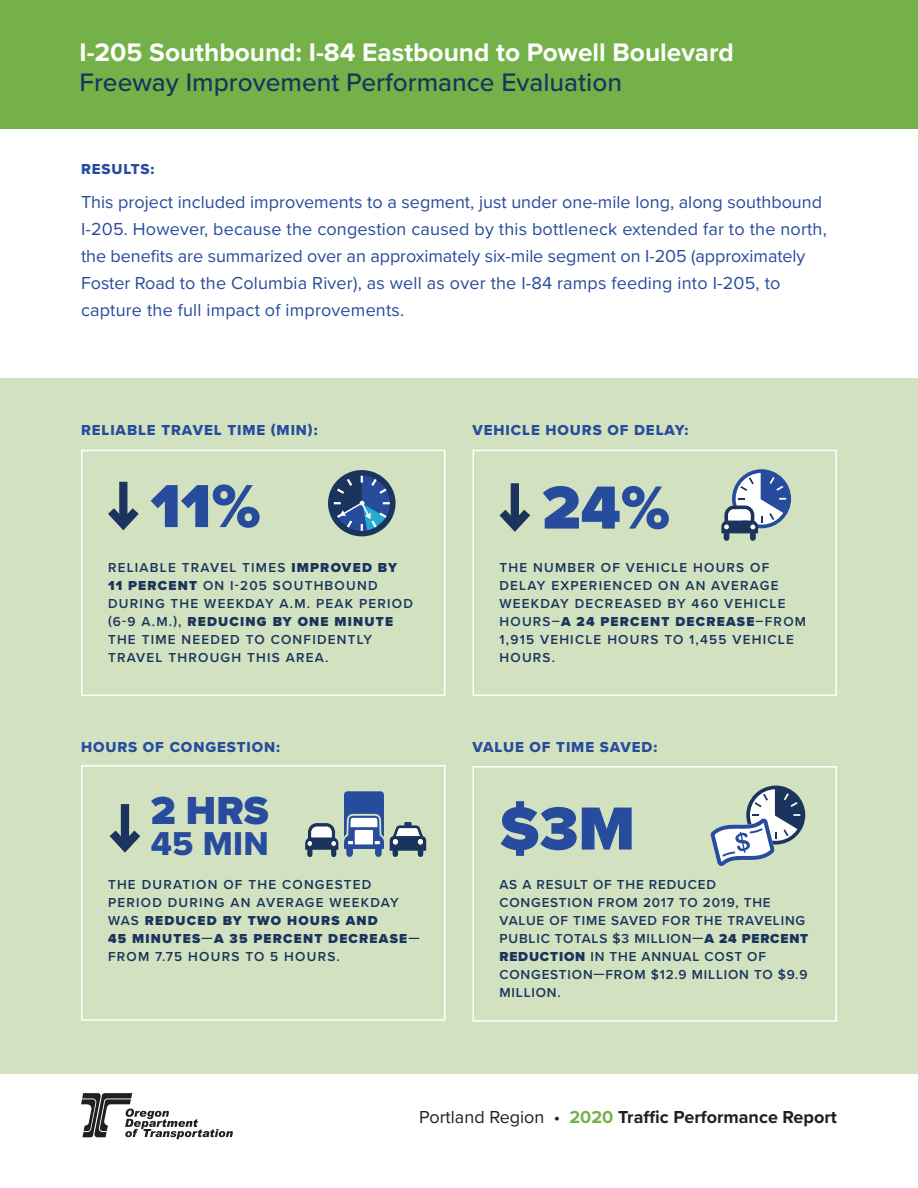
<style>
.page{position:relative;width:918px;height:1188px;background:#fff}
.page>*{position:absolute;margin:0;border:0;box-sizing:border-box;transform-origin:0 0}
.t1{font:900 63px "Proxima Nova";color:#284c9d}
.t2{font:900 40.5px "Proxima Nova";color:#284c9d}
.t3{font:34.35px "Proxima Nova Extrabld";color:#284c9d}
.t4{font:700 26.25px "Proxima Nova";color:#fff}
.t5{font:500 26.25px "Proxima Nova";color:#1a345d}
.t6{font:18px/27px "Proxima Nova";color:#284c9d}
.t7{font:700 18px "Proxima Nova";color:#231f20}
.t8{font:15px "Proxima Nova Extrabld";letter-spacing:.06em;color:#284c9d}
.t9{font:600 13.5px/18px "Proxima Nova";letter-spacing:.09em;color:#1a345d}
.t10{font:600 13.5px/18px "Proxima Nova";letter-spacing:.06em;color:#1a345d}
.s1{font-weight:900}
.s2{font-weight:400}
.s3{color:#74b249}
</style>
<div class="page">
<div style="left:0;top:378px;width:918px;height:695px;background:#d2e2c0"></div>
<div style="left:0;top:0;width:918px;height:128px;background:#74b249"></div>
<svg style="left:81px;top:1093px;width:152px;height:46px"></svg>
<div style="left:472px;top:450px;width:365px;height:246px;border:2px solid #fff"></div>
<div style="left:511px;top:483px;width:8px;height:43px;background:#1a345d"></div>
<svg style="left:499px;top:501px;width:31px;height:31px"></svg>
<svg style="left:721px;top:469px;width:70px;height:72px"></svg>
<div style="left:472px;top:766px;width:365px;height:256px;border:2px solid #fff"></div>
<svg style="left:710px;top:786px;width:95px;height:80px"></svg>
<div style="left:81px;top:765px;width:365px;height:256px;border:2px solid #fff"></div>
<div style="left:121px;top:804px;width:8px;height:43px;background:#1a345d"></div>
<svg style="left:109px;top:822px;width:32px;height:31px"></svg>
<svg style="left:305px;top:823px;width:33px;height:34px"></svg>
<svg style="left:344px;top:791px;width:40px;height:66px;background:#6d87b6"></svg>
<svg style="left:390px;top:822px;width:36px;height:35px"></svg>
<div style="left:81px;top:450px;width:365px;height:246px;border:2px solid #fff"></div>
<div style="left:119px;top:482px;width:8px;height:42px;background:#1a345d"></div>
<svg style="left:108px;top:499px;width:31px;height:32px"></svg>
<svg style="left:328px;top:470px;width:68px;height:66px"></svg>
<p class="t4" style="left:80px;top:33px;width:656px">I-205 Southbound: I-84 Eastbound to Powell Boulevard</p>
<p class="t5" style="left:80px;top:63px;width:544px">Freeway Improvement Performance Evaluation</p>
<p class="t8" style="left:81px;top:158px;width:75px">RESULTS:</p>
<p class="t6" style="left:81px;top:187px;width:747px">This project included improvements to a segment, just under one-mile long, along southbound I-205. However, because the congestion caused by this bottleneck extended far to the north, the benefits are summarized over an approximately six-mile segment on I-205 (approximately Foster Road to the Columbia River), as well as over the I-84 ramps feeding into I-205, to capture the full impact of improvements.</p>
<p class="t8" style="left:81px;top:419px;width:238px">RELIABLE TRAVEL TIME (MIN):</p>
<p class="t1" style="left:151px;top:459px;width:112px">11%</p>
<p class="t9" style="left:108px;top:559px;width:307px">RELIABLE TRAVEL TIMES <span class="s1">IMPROVED BY<br>11 PERCENT</span> ON I-205 SOUTHBOUND<br>DURING THE WEEKDAY A.M. PEAK PERIOD (6-9 A.M.), <span class="s1">REDUCING BY ONE MINUTE<br></span>THE TIME NEEDED TO CONFIDENTLY<br>TRAVEL THROUGH THIS AREA.</p>
<p class="t8" style="left:81px;top:735px;width:201px">HOURS OF CONGESTION:</p>
<p class="t2" style="left:151px;top:781px;width:120px">2 HRS</p>
<p class="t3" style="left:151px;top:818px;width:120px">45 MIN</p>
<p class="t9" style="left:108px;top:875px;width:313px">THE DURATION OF THE CONGESTED<br>PERIOD DURING AN AVERAGE WEEKDAY<br>WAS <span class="s1">REDUCED BY TWO HOURS AND<br>45 MINUTES</span>—<span class="s1">A 35 PERCENT DECREASE</span>—<br>FROM 7.75 HOURS TO 5 HOURS.</p>
<p class="t8" style="left:472px;top:419px;width:217px">VEHICLE HOURS OF DELAY:</p>
<p class="t1" style="left:542px;top:461px;width:130px">24%</p>
<p class="t9" style="left:500px;top:559px;width:308px">THE NUMBER OF VEHICLE HOURS OF<br>DELAY EXPERIENCED ON AN AVERAGE<br>WEEKDAY DECREASED BY 460 VEHICLE<br>HOURS–<span class="s1">A 24 PERCENT DECREASE</span>–FROM<br>1,915 VEHICLE HOURS TO 1,455 VEHICLE<br>HOURS.</p>
<p class="t8" style="left:472px;top:735px;width:186px">VALUE OF TIME SAVED:</p>
<p class="t1" style="left:500px;top:782px;width:137px">$3M</p>
<p class="t10" style="left:500px;top:875px;width:310px">AS A RESULT OF THE REDUCED<br>CONGESTION FROM 2017 TO 2019, THE<br>VALUE OF TIME SAVED FOR THE TRAVELING<br>PUBLIC TOTALS $3 MILLION—<span class="s1">A 24 PERCENT<br>REDUCTION</span> IN THE ANNUAL COST OF<br>CONGESTION—FROM $12.9 MILLION TO $9.9<br>MILLION.</p>
<p class="t7" style="left:419px;top:1103px;width:419px"><span class="s2">Portland Region •</span> <span class="s3">2020</span> Traffic Performance Report</p>
</div>
